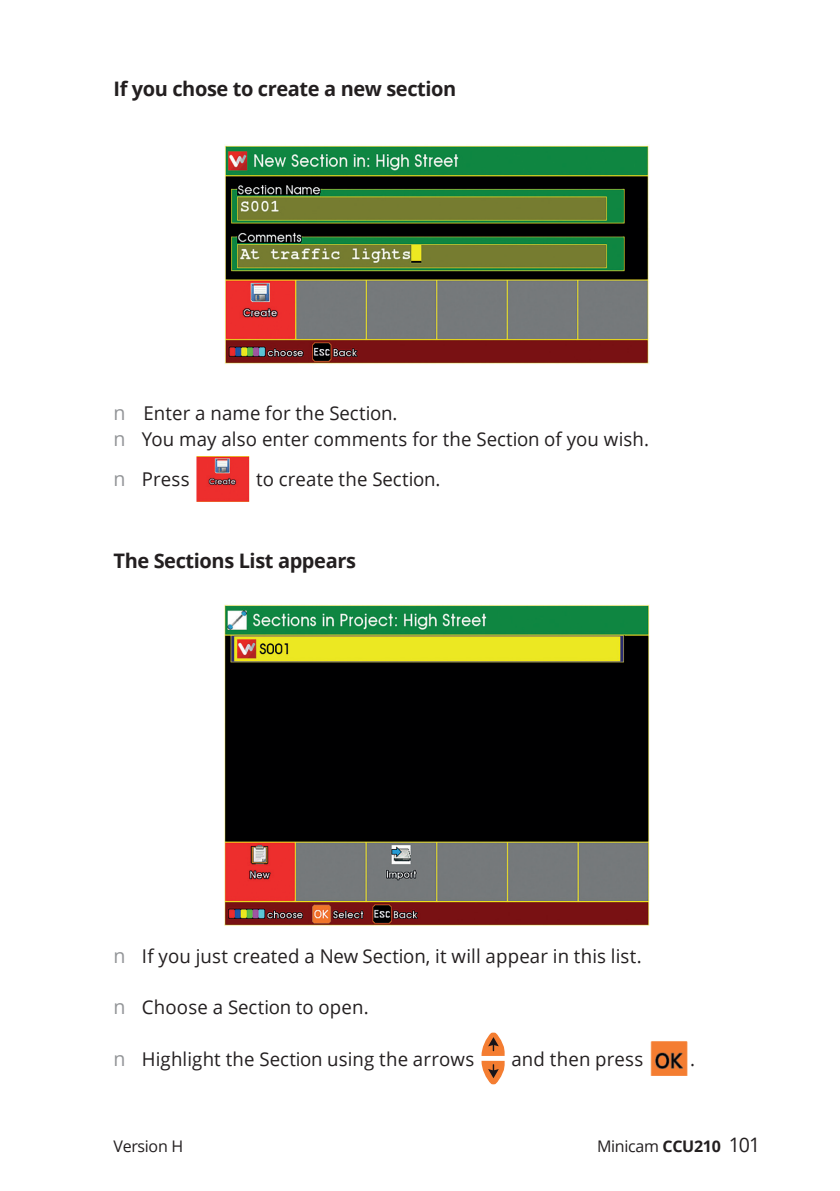
<style>
.page{position:relative;width:840px;height:1191px;background:#fff}
.page>*{position:absolute;margin:0;border:0;box-sizing:border-box;transform-origin:0 0}
.sub_sub_heading{font:700 20px "Open Sans";letter-spacing:-.02em;color:#231f20}
.t1{font:20px "Open Sans";color:#231f20}
.body_text{font:19px "Open Sans";letter-spacing:.005em;color:#231f20}
.t2{font:16px "Open Sans";letter-spacing:-.02em;color:#231f20}
.s1{font-size:20px;color:#939598}
.s2{font-weight:700}
</style>
<div class="page">
<img style="left:197px;top:457px;width:51px;height:44px">
<div style="left:194px;top:454px;width:57px;height:50px;border:2px solid #fff"></div>
<img style="left:225px;top:145px;width:424px;height:219px">
<img style="left:224px;top:605px;width:425px;height:320px">
<svg style="left:482px;top:1033px;width:21px;height:50px"></svg>
<div style="left:479px;top:1030px;width:27px;height:56px;border:2px solid #fff"></div>
<img style="left:650px;top:1041px;width:36px;height:33px">
<div style="left:647px;top:1038px;width:42px;height:39px;border:2px solid #fff"></div>
<p class="sub_sub_heading" style="left:113px;top:75px;width:344px">If you chose to create a new section</p>
<p class="body_text" style="left:113px;top:400px;width:285px"><span class="s1">n</span> Enter a name for the Section.</p>
<p class="body_text" style="left:113px;top:426px;width:537px"><span class="s1">n</span> You may also enter comments for the Section of you wish.</p>
<p class="body_text" style="left:113px;top:466px;width:78px"><span class="s1">n</span> Press</p>
<p class="body_text" style="left:256px;top:466px;width:186px">to create the Section.</p>
<p class="sub_sub_heading" style="left:113px;top:546px;width:244px">The Sections List appears</p>
<p class="body_text" style="left:113px;top:943px;width:529px"><span class="s1">n</span> If you just created a New Section, it will appear in this list.</p>
<p class="body_text" style="left:113px;top:994px;width:257px"><span class="s1">n</span> Choose a Section to open.</p>
<p class="body_text" style="left:113px;top:1046px;width:362px"><span class="s1">n</span> Highlight the Section using the arrows</p>
<p class="body_text" style="left:511px;top:1046px;width:133px">and then press</p>
<p class="body_text" style="left:689px;top:1046px;width:6px">.</p>
<p class="t2" style="left:113px;top:1135px;width:71px">Version H</p>
<p class="t1" style="left:728px;top:1131px;width:33px">101</p>
<p class="t2" style="left:596px;top:1135px;width:125px">Minicam <span class="s2">CCU210</span></p>
</div>
